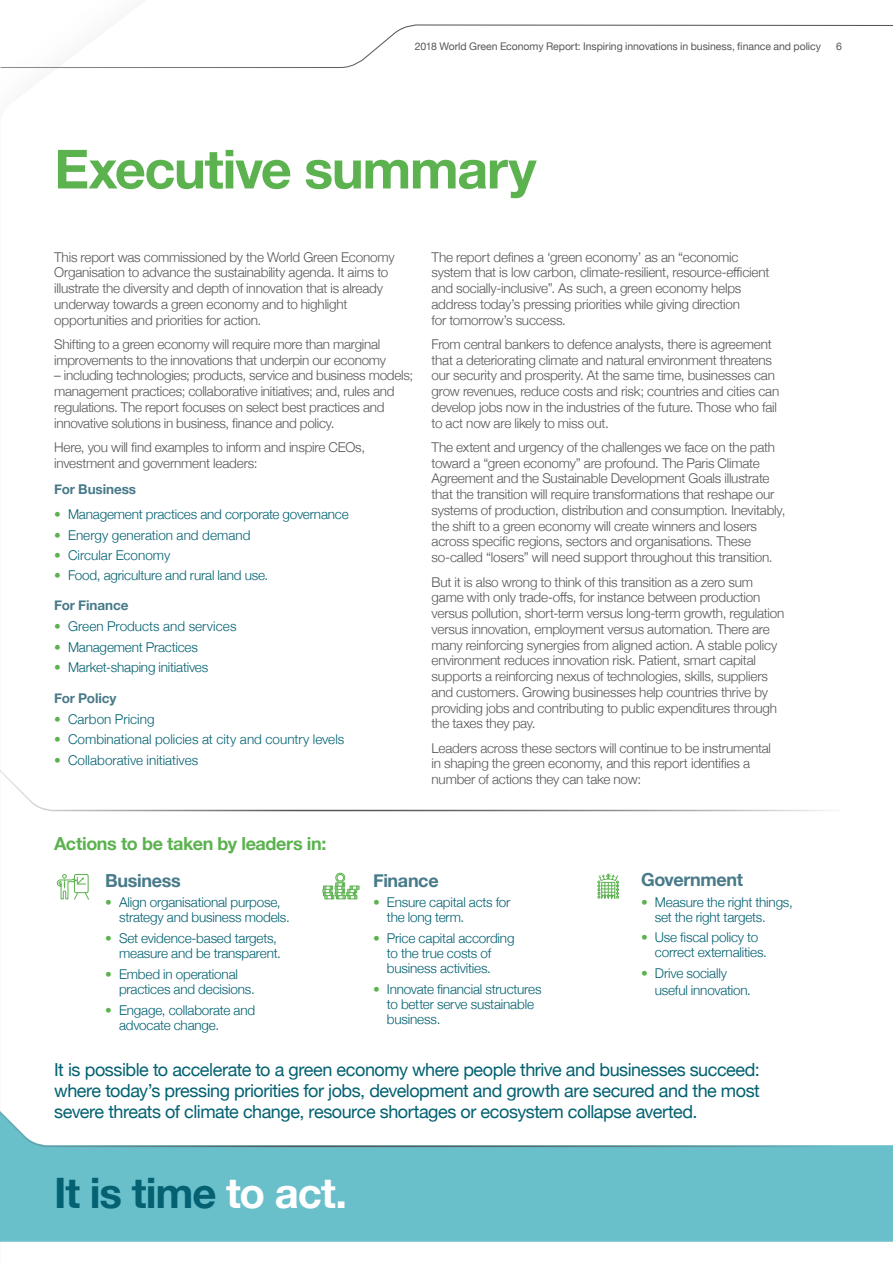
<style>
.page{position:relative;width:893px;height:1263px;background:#fff}
.page>*{position:absolute;margin:0;border:0;box-sizing:border-box;transform-origin:0 0}
.t1{font:700 54px "Helvetica Neue";letter-spacing:-.025em;color:#5bb24e}
.t2{font:700 42px "Helvetica Neue";letter-spacing:-.025em;color:#036171}
.t3{font:18px/21px "Helvetica Neue";letter-spacing:-.025em;color:#036171;text-align:justify}
.t4{font:700 18px "Helvetica Neue";letter-spacing:-.02em;color:#5bb24e}
.t5{font:700 18px "Helvetica Neue";letter-spacing:-.02em;color:#487a89}
.t6{font:300 13.5px/15.8px "Helvetica Neue";letter-spacing:-.015em;color:#575756}
.t7{font:300 13.5px/15px "Helvetica Neue";letter-spacing:-.015em;color:#036171}
.t8{font:700 13.5px "Helvetica Neue";letter-spacing:-.01em;color:#487a89}
.t9{font:300 13.5px "Helvetica Neue";letter-spacing:.005em;color:#036171}
.t10{font:10.5px "Helvetica Neue";letter-spacing:-.005em;color:#575756}
.s1{color:#5bb24e}
.s2{color:#fff}
</style>
<div class="page">
<div style="left:0;top:1145px;width:893px;height:97px;background:#69bfca"></div>
<svg style="left:0;top:1111px;width:838px;height:37px"></svg>
<svg style="left:879px;top:1145px;width:14px;height:3px"></svg>
<svg style="left:0;top:770px;width:833px;height:42px"></svg>
<svg style="left:57px;top:874px;width:32px;height:26px"></svg>
<div style="left:335px;top:882px;width:10px;height:4px;border:1px solid #5bb24e"></div>
<svg style="left:323px;top:883px;width:36px;height:16px"></svg>
<div style="left:335px;top:873px;width:10px;height:9px;border:1px solid #5bb24e;border-radius:50%"></div>
<div style="left:337px;top:874px;width:6px;height:7px;background:#fff;border-radius:50%"></div>
<div style="left:337px;top:874px;width:7px;height:7px;border:1px solid #5bb24e;border-radius:50%"></div>
<svg style="left:598px;top:874px;width:21px;height:25px"></svg>
<svg style="left:0;top:24px;width:893px;height:45px"></svg>
<p class="t10" style="left:415px;top:39px;width:408px">2018 World Green Economy Report: Inspiring innovations in business, finance and policy</p>
<p class="t10" style="left:836px;top:39px;width:7px">6</p>
<h1 class="t1" style="left:54px;top:127px;width:484px">Executive summary</h1>
<p class="t6" style="left:54px;top:248px;width:342px">This report was commissioned by the World Green Economy Organisation to advance the sustainability agenda. It aims to illustrate the diversity and depth of innovation that is already underway towards a green economy and to highlight opportunities and priorities for action.</p>
<p class="t6" style="left:54px;top:335px;width:333px">Shifting to a green economy will require more than marginal improvements to the innovations that underpin our economy</p>
<p class="t6" style="left:54px;top:367px;width:360px">– including technologies; products, service and business models; management practices; collaborative initiatives; and, rules and regulations. The report focuses on select best practices and innovative solutions in business, finance and policy.</p>
<p class="t6" style="left:54px;top:438px;width:312px">Here, you will find examples to inform and inspire CEOs, investment and government leaders:</p>
<p class="t8" style="left:54px;top:478px;width:83px">For Business</p>
<p class="t7" style="left:54px;top:506px;width:296px"><span class="s1">•</span> Management practices and corporate governance</p>
<p class="t7" style="left:54px;top:526px;width:198px"><span class="s1">•</span> Energy generation and demand</p>
<p class="t7" style="left:54px;top:547px;width:118px"><span class="s1">•</span> Circular Economy</p>
<p class="t7" style="left:54px;top:566px;width:216px"><span class="s1">•</span> Food, agriculture and rural land use.</p>
<p class="t8" style="left:54px;top:595px;width:76px">For Finance</p>
<p class="t9" style="left:54px;top:615px;width:184px"><span class="s1">•</span> Green Products and services</p>
<p class="t7" style="left:54px;top:638px;width:145px"><span class="s1">•</span> Management Practices</p>
<p class="t7" style="left:54px;top:659px;width:156px"><span class="s1">•</span> Market-shaping initiatives</p>
<p class="t8" style="left:54px;top:687px;width:64px">For Policy</p>
<p class="t7" style="left:54px;top:710px;width:102px"><span class="s1">•</span> Carbon Pricing</p>
<p class="t7" style="left:54px;top:731px;width:292px"><span class="s1">•</span> Combinational policies at city and country levels</p>
<p class="t7" style="left:54px;top:752px;width:146px"><span class="s1">•</span> Collaborative initiatives</p>
<p class="t6" style="left:432px;top:248px;width:339px">The report defines a ‘green economy’ as an “economic system that is low carbon, climate-resilient, resource-efficient and socially-inclusive”. As such, a green economy helps address today’s pressing priorities while giving direction<br>for tomorrow’s success.</p>
<p class="t6" style="left:432px;top:335px;width:349px">From central bankers to defence analysts, there is agreement that a deteriorating climate and natural environment threatens our security and prosperity. At the same time, businesses can grow revenues, reduce costs and risk; countries and cities can develop jobs now in the industries of the future. Those who fail to act now are likely to miss out.</p>
<p class="t6" style="left:432px;top:438px;width:355px">The extent and urgency of the challenges we face on the path toward a “green economy” are profound. The Paris Climate Agreement and the Sustainable Development Goals illustrate that the transition will require transformations that reshape our systems of production, distribution and consumption. Inevitably, the shift to a green economy will create winners and losers across specific regions, sectors and organisations. These so-called “losers” will need support throughout this transition.</p>
<p class="t6" style="left:432px;top:573px;width:354px">But it is also wrong to think of this transition as a zero sum game with only trade-offs, for instance between production versus pollution, short-term versus long-term growth, regulation versus innovation, employment versus automation. There are many reinforcing synergies from aligned action. A stable policy environment reduces innovation risk. Patient, smart capital supports a reinforcing nexus of technologies, skills, suppliers and customers. Growing businesses help countries thrive by providing jobs and contributing to public expenditures through the taxes they pay.</p>
<p class="t6" style="left:432px;top:739px;width:341px">Leaders across these sectors will continue to be instrumental in shaping the green economy, and this report identifies a number of actions they can take now:</p>
<h3 class="t4" style="left:54px;top:829px;width:274px">Actions to be taken by leaders in:</h3>
<h3 class="t5" style="left:105px;top:866px;width:77px">Business</h3>
<p class="t7" style="left:119px;top:894px;width:172px;text-indent:-14px"><span class="s1">•</span> Align organisational purpose, strategy and business models.</p>
<p class="t7" style="left:119px;top:930px;width:163px;text-indent:-14px"><span class="s1">•</span> Set evidence-based targets, measure and be transparent.</p>
<p class="t7" style="left:119px;top:965px;width:137px;text-indent:-14px"><span class="s1">•</span> Embed in operational practices and decisions.</p>
<p class="t7" style="left:119px;top:1001px;width:138px;text-indent:-14px"><span class="s1">•</span> Engage, collaborate and advocate change.</p>
<h3 class="t5" style="left:373px;top:866px;width:67px">Finance</h3>
<p class="t7" style="left:387px;top:894px;width:125px;text-indent:-14px"><span class="s1">•</span> Ensure capital acts for the long term.</p>
<p class="t7" style="left:387px;top:930px;width:129px;text-indent:-14px"><span class="s1">•</span> Price capital according to the true costs of business activities.</p>
<p class="t7" style="left:387px;top:980px;width:156px;text-indent:-14px"><span class="s1">•</span> Innovate financial structures to better serve sustainable business.</p>
<h3 class="t5" style="left:641px;top:865px;width:103px">Government</h3>
<p class="t7" style="left:655px;top:893px;width:139px;text-indent:-14px"><span class="s1">•</span> Measure the right things, set the right targets.</p>
<p class="t7" style="left:655px;top:929px;width:114px;text-indent:-14px"><span class="s1">•</span> Use fiscal policy to correct externalities.</p>
<p class="t7" style="left:655px;top:964px;width:98px;line-height:16.5px;text-indent:-14px"><span class="s1">•</span> Drive socially useful innovation.</p>
<p class="t3" style="left:54px;top:1060px;width:707px">It is possible to accelerate to a green economy where people thrive and businesses succeed: where today’s pressing priorities for jobs, development and growth are secured and the most severe threats of climate change, resource shortages or ecosystem collapse averted.</p>
<h2 class="t2" style="left:54px;top:1160px;width:295px">It is time <span class="s2">to act.</span></h2>
</div>
